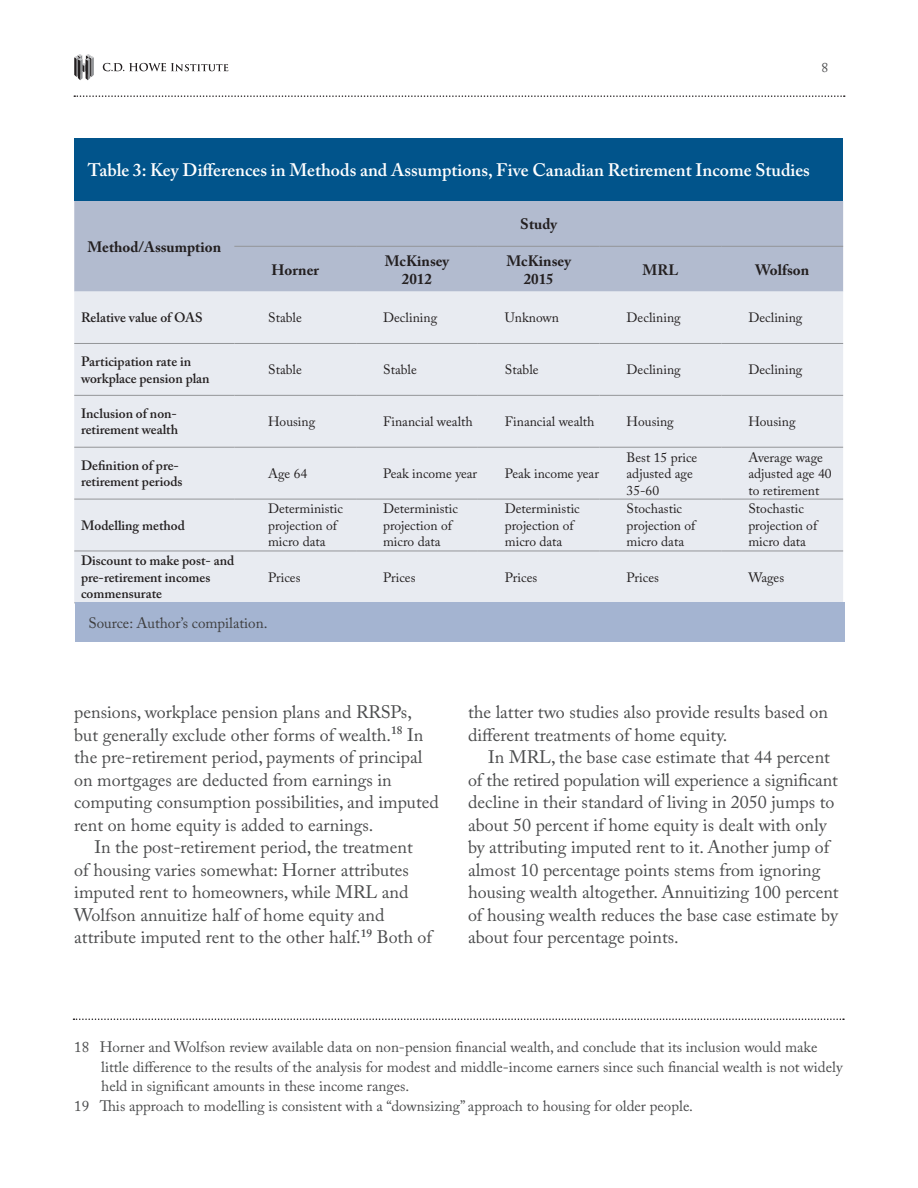
<style>
.page{position:relative;width:918px;height:1188px;background:#fff}
.page>*{position:absolute;margin:0;border:0;box-sizing:border-box;transform-origin:0 0}
.Body_Copy{font:18px/22.5px "Adobe Caslon Pro";color:#4b4c4d}
.Table_Header{font:600 18px "Adobe Caslon Pro";color:#fff}
.foot_note_2{font:15px/19.5px "Adobe Caslon Pro";color:#4b4c4d}
.table_body_level_1{font:700 15px/18px "Adobe Caslon Pro";color:#231f20;text-align:center}
.foot_note_2-2{font:15px "Adobe Caslon Pro";color:#3e3e3f}
.table_body{font:13.5px/16.5px "Adobe Caslon Pro";color:#231f20}
.table_level2{font:600 13.5px/16.5px "Adobe Caslon Pro";color:#231f20}
.t1{font:13.5px "Adobe Caslon Pro";color:#4b4c4d}
</style>
<div class="page">
<svg style="left:74px;top:95px;width:771px;height:2px"></svg>
<svg style="left:74px;top:54px;width:20px;height:26px"></svg>
<svg style="left:103px;top:63px;width:125px;height:8px"></svg>
<svg style="left:74px;top:1018px;width:770px;height:2px"></svg>
<div style="left:74px;top:201px;width:769px;height:91px;background:#b2bbcf"></div>
<div style="left:74px;top:292px;width:769px;height:310px;background:#e8ebf1"></div>
<hr style="left:74px;top:343px;width:160px;height:1px;background:#939598">
<hr style="left:234px;top:343px;width:122px;height:1px;background:#939598">
<hr style="left:356px;top:343px;width:122px;height:1px;background:#939598">
<hr style="left:478px;top:343px;width:122px;height:1px;background:#939598">
<hr style="left:600px;top:343px;width:121px;height:1px;background:#939598">
<hr style="left:721px;top:343px;width:122px;height:1px;background:#939598">
<hr style="left:74px;top:395px;width:160px;height:1px;background:#939598">
<hr style="left:234px;top:395px;width:122px;height:1px;background:#939598">
<hr style="left:356px;top:395px;width:122px;height:1px;background:#939598">
<hr style="left:478px;top:395px;width:122px;height:1px;background:#939598">
<hr style="left:600px;top:395px;width:121px;height:1px;background:#939598">
<hr style="left:721px;top:395px;width:122px;height:1px;background:#939598">
<hr style="left:74px;top:447px;width:160px;height:1px;background:#939598">
<hr style="left:234px;top:447px;width:122px;height:1px;background:#939598">
<hr style="left:356px;top:447px;width:122px;height:1px;background:#939598">
<hr style="left:478px;top:447px;width:122px;height:1px;background:#939598">
<hr style="left:600px;top:447px;width:121px;height:1px;background:#939598">
<hr style="left:721px;top:447px;width:122px;height:1px;background:#939598">
<hr style="left:74px;top:499px;width:160px;height:1px;background:#939598">
<hr style="left:234px;top:499px;width:122px;height:1px;background:#939598">
<hr style="left:356px;top:499px;width:122px;height:1px;background:#939598">
<hr style="left:478px;top:499px;width:122px;height:1px;background:#939598">
<hr style="left:600px;top:499px;width:121px;height:1px;background:#939598">
<hr style="left:721px;top:499px;width:122px;height:1px;background:#939598">
<hr style="left:74px;top:551px;width:160px;height:1px;background:#939598">
<hr style="left:234px;top:551px;width:122px;height:1px;background:#939598">
<hr style="left:356px;top:551px;width:122px;height:1px;background:#939598">
<hr style="left:478px;top:551px;width:122px;height:1px;background:#939598">
<hr style="left:600px;top:551px;width:121px;height:1px;background:#939598">
<hr style="left:721px;top:551px;width:122px;height:1px;background:#939598">
<hr style="left:74px;top:602px;width:160px;height:1px;background:#939598">
<hr style="left:234px;top:602px;width:122px;height:1px;background:#939598">
<hr style="left:356px;top:602px;width:122px;height:1px;background:#939598">
<hr style="left:478px;top:602px;width:122px;height:1px;background:#939598">
<hr style="left:600px;top:602px;width:121px;height:1px;background:#939598">
<hr style="left:721px;top:602px;width:122px;height:1px;background:#939598">
<hr style="left:234px;top:246px;width:122px;height:1px;background:#939598">
<hr style="left:356px;top:246px;width:122px;height:1px;background:#939598">
<hr style="left:478px;top:246px;width:122px;height:1px;background:#939598">
<hr style="left:600px;top:246px;width:121px;height:1px;background:#939598">
<hr style="left:721px;top:246px;width:122px;height:1px;background:#939598">
<div style="left:74px;top:138px;width:769px;height:63px;background:#01548b"></div>
<div style="left:75px;top:603px;width:769px;height:39px;background:#a4b4d1"></div>
<p class="t1" style="left:821px;top:59px;width:8px">8</p>
<p class="Table_Header" style="left:88px;top:159px;width:724px">Table 3: Key Differences in Methods and Assumptions, Five Canadian Retirement Income Studies</p>
<p class="table_body_level_1" style="left:87px;top:238px;width:135px">Method/Assumption</p>
<p class="table_body_level_1" style="left:520px;top:215px;width:38px">Study</p>
<p class="table_body_level_1" style="left:272px;top:260px;width:49px">Horner</p>
<p class="table_body_level_1" style="left:385px;top:251px;width:66px">McKinsey<br>2012</p>
<p class="table_body_level_1" style="left:506px;top:251px;width:66px">McKinsey<br>2015</p>
<p class="table_body_level_1" style="left:643px;top:260px;width:37px">MRL</p>
<p class="table_body_level_1" style="left:755px;top:260px;width:56px">Wolfson</p>
<p class="table_level2" style="left:81px;top:309px;width:123px">Relative value of OAS</p>
<p class="table_body" style="left:268px;top:309px;width:35px">Stable</p>
<p class="table_body" style="left:383px;top:309px;width:56px">Declining</p>
<p class="table_body" style="left:505px;top:309px;width:56px">Unknown</p>
<p class="table_body" style="left:627px;top:309px;width:56px">Declining</p>
<p class="table_body" style="left:748px;top:309px;width:56px">Declining</p>
<p class="table_level2" style="left:81px;top:353px;width:130px">Participation rate in workplace pension plan</p>
<p class="table_body" style="left:268px;top:361px;width:35px">Stable</p>
<p class="table_body" style="left:383px;top:361px;width:35px">Stable</p>
<p class="table_body" style="left:505px;top:361px;width:35px">Stable</p>
<p class="table_body" style="left:627px;top:361px;width:56px">Declining</p>
<p class="table_body" style="left:748px;top:361px;width:56px">Declining</p>
<p class="table_level2" style="left:81px;top:405px;width:99px">Inclusion of non&shy;retirement wealth</p>
<p class="table_body" style="left:268px;top:413px;width:49px">Housing</p>
<p class="table_body" style="left:383px;top:413px;width:91px">Financial wealth</p>
<p class="table_body" style="left:505px;top:413px;width:91px">Financial wealth</p>
<p class="table_body" style="left:627px;top:413px;width:49px">Housing</p>
<p class="table_body" style="left:748px;top:413px;width:49px">Housing</p>
<p class="table_level2" style="left:81px;top:457px;width:103px">Definition of pre&shy;retirement periods</p>
<p class="table_body" style="left:268px;top:465px;width:41px">Age 64</p>
<p class="table_body" style="left:383px;top:465px;width:96px">Peak income year</p>
<p class="table_body" style="left:505px;top:465px;width:96px">Peak income year</p>
<p class="table_body" style="left:627px;top:449px;width:72px">Best 15 price adjusted age<br>35-60</p>
<p class="table_body" style="left:748px;top:449px;width:85px">Average wage adjusted age 40 to retirement</p>
<p class="table_level2" style="left:81px;top:517px;width:105px">Modelling method</p>
<p class="table_level2" style="left:81px;top:552px;width:155px">Discount to make post- and pre-retirement incomes commensurate</p>
<p class="table_body" style="left:268px;top:501px;width:76px">Deterministic projection of micro data</p>
<p class="table_body" style="left:383px;top:501px;width:76px">Deterministic projection of micro data</p>
<p class="table_body" style="left:505px;top:501px;width:76px">Deterministic projection of micro data</p>
<p class="table_body" style="left:627px;top:501px;width:70px">Stochastic projection of micro data</p>
<p class="table_body" style="left:748px;top:501px;width:70px">Stochastic projection of micro data</p>
<p class="table_body" style="left:268px;top:569px;width:34px">Prices</p>
<p class="table_body" style="left:383px;top:569px;width:34px">Prices</p>
<p class="table_body" style="left:505px;top:569px;width:34px">Prices</p>
<p class="table_body" style="left:627px;top:569px;width:34px">Prices</p>
<p class="table_body" style="left:748px;top:569px;width:37px">Wages</p>
<p class="foot_note_2-2" style="left:88px;top:614px;width:181px">Source: Author’s compilation.</p>
<p class="Body_Copy" style="left:74px;top:701px;width:366px">pensions, workplace pension plans and RRSPs, but generally exclude other forms of wealth.<sup>18</sup> In the pre-retirement period, payments of principal on mortgages are deducted from earnings in computing consumption possibilities, and imputed rent on home equity is added to earnings.</p>
<p class="Body_Copy" style="left:74px;top:836px;width:359px;text-indent:20px">In the post-retirement period, the treatment<br>of housing varies somewhat: Horner attributes imputed rent to homeowners, while MRL and Wolfson annuitize half of home equity and attribute imputed rent to the other half.<sup>19</sup> Both of</p>
<p class="Body_Copy" style="left:468px;top:701px;width:361px">the latter two studies also provide results based on different treatments of home equity.</p>
<p class="Body_Copy" style="left:468px;top:746px;width:372px;text-indent:20px">In MRL, the base case estimate that 44 percent of the retired population will experience a significant decline in their standard of living in 2050 jumps to about 50 percent if home equity is dealt with only by attributing imputed rent to it. Another jump of almost 10 percentage points stems from ignoring housing wealth altogether. Annuitizing 100 percent of housing wealth reduces the base case estimate by about four percentage points.</p>
<p class="foot_note_2" style="left:101px;top:1037px;width:743px;text-indent:-27px">18 Horner and Wolfson review available data on non-pension financial wealth, and conclude that its inclusion would make little difference to the results of the analysis for modest and middle-income earners since such financial wealth is not widely held in significant amounts in these income ranges.</p>
<p class="foot_note_2" style="left:74px;top:1096px;width:620px">19 This approach to modelling is consistent with a “downsizing” approach to housing for older people.</p>
</div>
